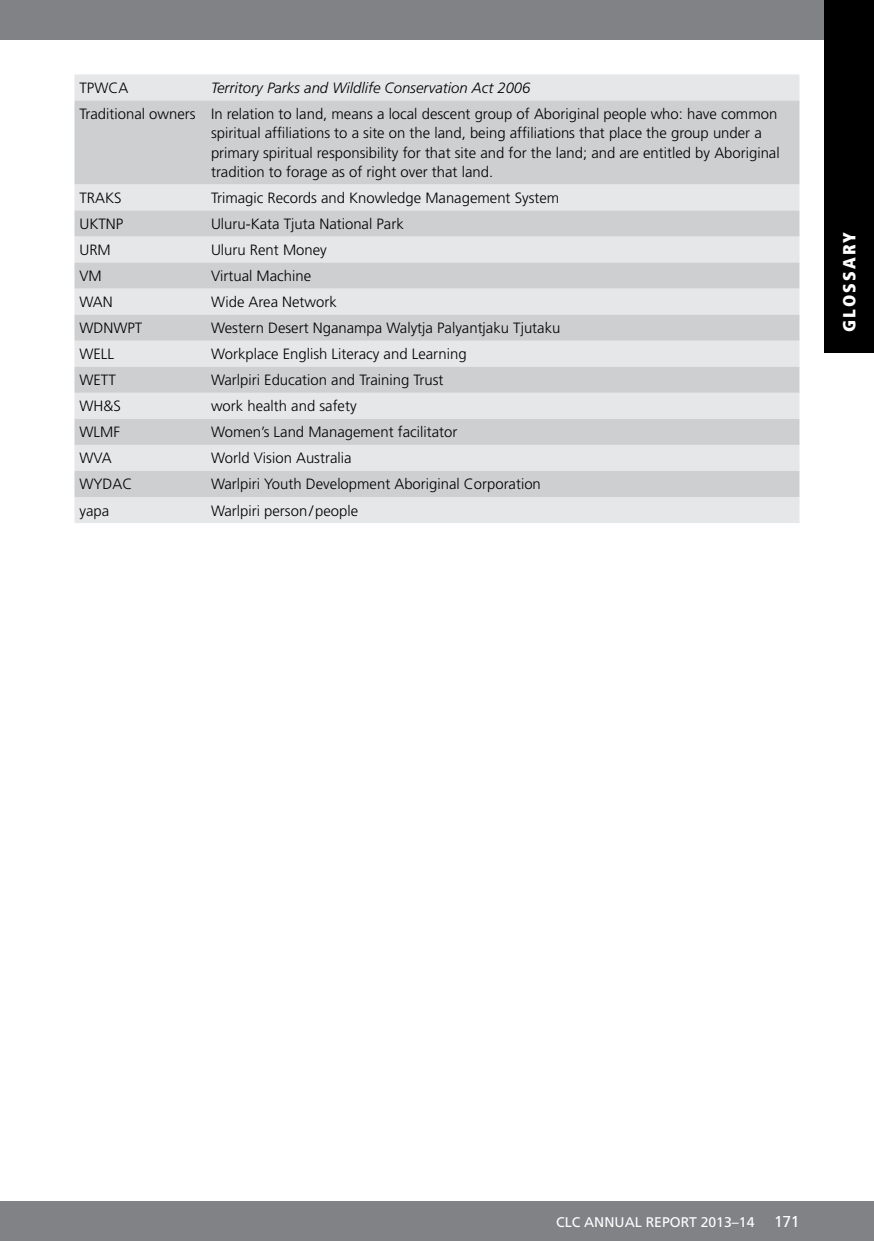
<style>
.page{position:relative;width:874px;height:1241px;background:#fff}
.page>*{position:absolute;margin:0;border:0;box-sizing:border-box;transform-origin:0 0}
.t1{font:900 condensed 17.5px "Frutiger LT";letter-spacing:.12em;color:#fff}
.t2{font:300 14.88px/19.2px "Frutiger LT";color:#000}
.t3{font:italic 300 14.88px "Frutiger LT";color:#000}
.t4{font:14px "Frutiger LT";color:#fff}
.s1{font-size:15.75px}
</style>
<div class="page">
<div style="left:0;top:1200px;width:873px;height:40px;background:#808285"></div>
<div style="left:0;top:0;width:873px;height:40px;background:#808285"></div>
<div style="left:823px;top:0;width:50px;height:352px;background:#000"></div>
<div style="left:74px;top:74px;width:725px;height:449px;background:#e6e7e8"></div>
<svg style="left:74px;top:100px;width:725px;height:397px;background:#d7d8d9"></svg>
<p class="t2" style="left:79px;top:78px;width:50px">TPWCA</p>
<p class="t3" style="left:211px;top:79px;width:321px">Territory Parks and Wildlife Conservation Act 2006</p>
<p class="t2" style="left:211px;top:104px;width:570px;text-indent:-131px">Traditional owners In relation to land, means a local descent group of Aboriginal people who: have common spiritual affiliations to a site on the land, being affiliations that place the group under a primary spiritual responsibility for that site and for the land; and are entitled by Aboriginal tradition to forage as of right over that land.</p>
<p class="t2" style="left:79px;top:188px;width:44px">TRAKS</p>
<p class="t2" style="left:211px;top:188px;width:349px">Trimagic Records and Knowledge Management System</p>
<p class="t2" style="left:79px;top:214px;width:45px">UKTNP</p>
<p class="t2" style="left:211px;top:214px;width:194px">Uluru-Kata Tjuta National Park</p>
<p class="t2" style="left:79px;top:240px;width:33px">URM</p>
<p class="t2" style="left:211px;top:240px;width:117px">Uluru Rent Money</p>
<p class="t2" style="left:79px;top:266px;width:24px">VM</p>
<p class="t2" style="left:211px;top:266px;width:102px">Virtual Machine</p>
<p class="t2" style="left:79px;top:292px;width:35px">WAN</p>
<p class="t2" style="left:211px;top:292px;width:127px">Wide Area Network</p>
<p class="t2" style="left:79px;top:318px;width:64px">WDNWPT</p>
<p class="t2" style="left:211px;top:318px;width:351px">Western Desert Nganampa Walytja Palyantjaku Tjutaku</p>
<p class="t2" style="left:79px;top:344px;width:36px">WELL</p>
<p class="t2" style="left:211px;top:344px;width:257px">Workplace English Literacy and Learning</p>
<p class="t2" style="left:79px;top:370px;width:38px">WETT</p>
<p class="t2" style="left:211px;top:370px;width:234px">Warlpiri Education and Training Trust</p>
<p class="t2" style="left:79px;top:397px;width:43px">WH&amp;S</p>
<p class="t2" style="left:211px;top:397px;width:147px">work health and safety</p>
<p class="t2" style="left:79px;top:423px;width:42px">WLMF</p>
<p class="t2" style="left:211px;top:423px;width:248px">Women’s Land Management facilitator</p>
<p class="t2" style="left:79px;top:449px;width:34px">WVA</p>
<p class="t2" style="left:211px;top:449px;width:142px">World Vision Australia</p>
<p class="t2" style="left:79px;top:475px;width:54px">WYDAC</p>
<p class="t2" style="left:211px;top:475px;width:331px">Warlpiri Youth Development Aboriginal Corporation</p>
<p class="t2" style="left:79px;top:501px;width:31px">yapa</p>
<p class="t2" style="left:211px;top:501px;width:148px">Warlpiri person/people</p>
<p class="t1" style="left:838px;top:332px;width:101px;rotate:-90deg">GLOSSARY</p>
<p class="t4" style="left:556px;top:1213px;width:245px">CLC ANNUAL REPORT 2013–14 <span class="s1">171</span></p>
</div>
